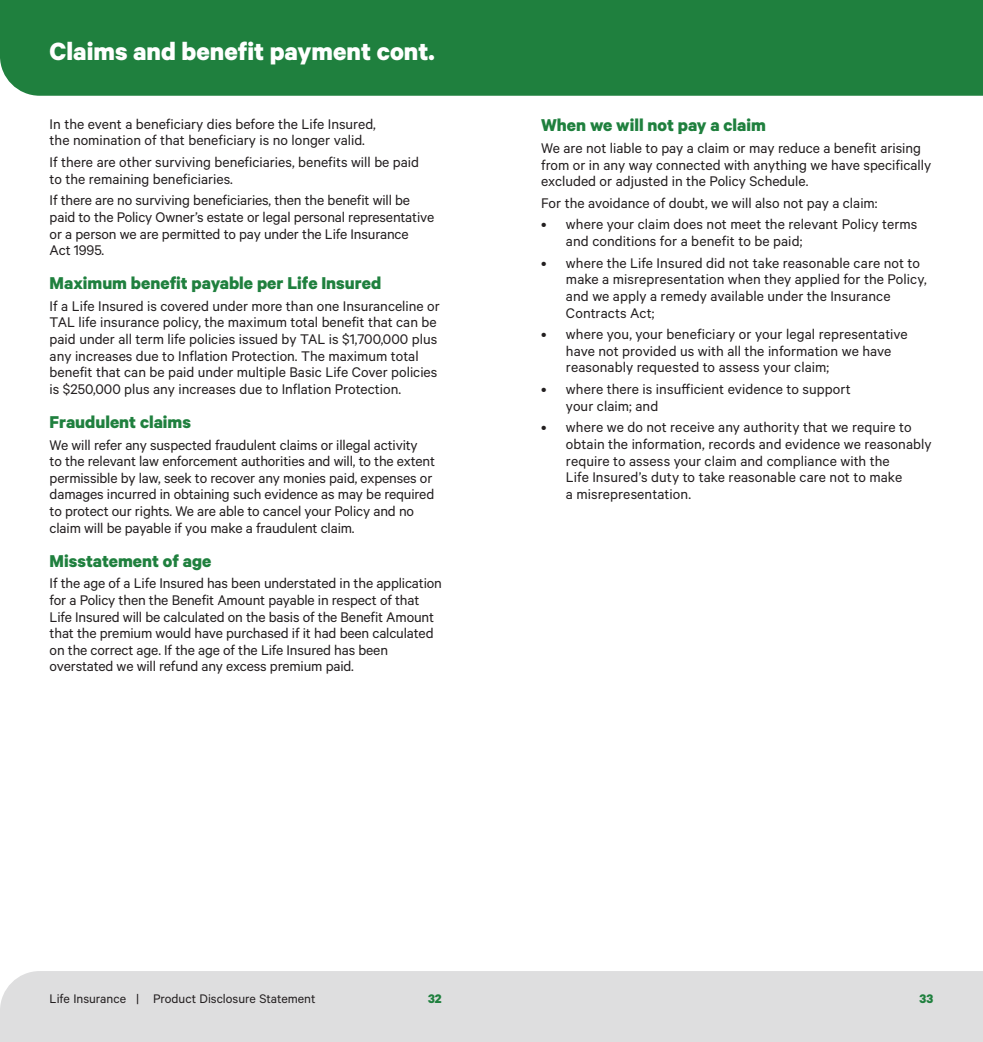
<style>
.page{position:relative;width:983px;height:1042px;background:#fff}
.page>*{position:absolute;margin:0;border:0;box-sizing:border-box;transform-origin:0 0}
.t1{font:700 28px "Calibre";color:#fff}
.subheading{font:700 19.25px "Calibre";color:#1f803e}
.Body_text{font:15.75px/16.6px "Calibre";color:#231f20}
.t2{font:14px "Calibre";color:#231f20}
.t3{font:700 14px "Calibre";color:#1f803e}
</style>
<div class="page">
<div style="left:0;top:971px;width:982px;height:71px;background:#dededf"></div>
<div style="left:0;top:0;width:982px;height:96px;background:#1f803e"></div>
<h3 class="t1" style="left:50px;top:34px;width:386px">Claims and benefit payment cont.</h3>
<p class="Body_text" style="left:50px;top:115px;width:328px">In the event a beneficiary dies before the Life Insured, the nomination of that beneficiary is no longer valid.</p>
<p class="Body_text" style="left:50px;top:153px;width:371px">If there are other surviving beneficiaries, benefits will be paid to the remaining beneficiaries.</p>
<p class="Body_text" style="left:50px;top:191px;width:386px">If there are no surviving beneficiaries, then the benefit will be paid to the Policy Owner’s estate or legal personal representative or a person we are permitted to pay under the Life Insurance<br>Act 1995.</p>
<p class="subheading" style="left:50px;top:271px;width:333px">Maximum benefit payable per Life Insured</p>
<p class="Body_text" style="left:50px;top:297px;width:391px">If a Life Insured is covered under more than one Insuranceline or TAL life insurance policy, the maximum total benefit that can be paid under all term life policies issued by TAL is $1,700,000 plus any increases due to Inflation Protection. The maximum total benefit that can be paid under multiple Basic Life Cover policies is $250,000 plus any increases due to Inflation Protection.</p>
<p class="subheading" style="left:50px;top:410px;width:143px">Fraudulent claims</p>
<p class="Body_text" style="left:50px;top:436px;width:387px">We will refer any suspected fraudulent claims or illegal activity<br>to the relevant law enforcement authorities and will, to the extent permissible by law, seek to recover any monies paid, expenses or damages incurred in obtaining such evidence as may be required to protect our rights. We are able to cancel your Policy and no claim will be payable if you make a fraudulent claim.</p>
<p class="subheading" style="left:50px;top:549px;width:163px">Misstatement of age</p>
<p class="Body_text" style="left:50px;top:574px;width:393px">If the age of a Life Insured has been understated in the application for a Policy then the Benefit Amount payable in respect of that Life Insured will be calculated on the basis of the Benefit Amount that the premium would have purchased if it had been calculated on the correct age. If the age of the Life Insured has been overstated we will refund any excess premium paid.</p>
<p class="subheading" style="left:541px;top:114px;width:226px">When we will not pay a claim</p>
<p class="Body_text" style="left:541px;top:139px;width:391px">We are not liable to pay a claim or may reduce a benefit arising from or in any way connected with anything we have specifically excluded or adjusted in the Policy Schedule.</p>
<p class="Body_text" style="left:541px;top:194px;width:338px">For the avoidance of doubt, we will also not pay a claim:</p>
<p class="Body_text" style="left:566px;top:216px;width:353px;text-indent:-25px">• where your claim does not meet the relevant Policy terms and conditions for a benefit to be paid;</p>
<p class="Body_text" style="left:566px;top:254px;width:362px;text-indent:-25px">• where the Life Insured did not take reasonable care not to make a misrepresentation when they applied for the Policy, and we apply a remedy available under the Insurance Contracts Act;</p>
<p class="Body_text" style="left:566px;top:325px;width:343px;text-indent:-25px">• where you, your beneficiary or your legal representative have not provided us with all the information we have reasonably requested to assess your claim;</p>
<p class="Body_text" style="left:566px;top:380px;width:286px;text-indent:-25px">• where there is insufficient evidence to support your claim; and</p>
<p class="Body_text" style="left:566px;top:418px;width:367px;text-indent:-25px">• where we do not receive any authority that we require to obtain the information, records and evidence we reasonably require to assess your claim and compliance with the<br>Life Insured’s duty to take reasonable care not to make<br>a misrepresentation.</p>
<p class="t2" style="left:50px;top:990px;width:267px">Life Insurance | Product Disclosure Statement</p>
<p class="t3" style="left:428px;top:990px;width:15px">32</p>
<p class="t3" style="left:919px;top:990px;width:15px">33</p>
</div>
